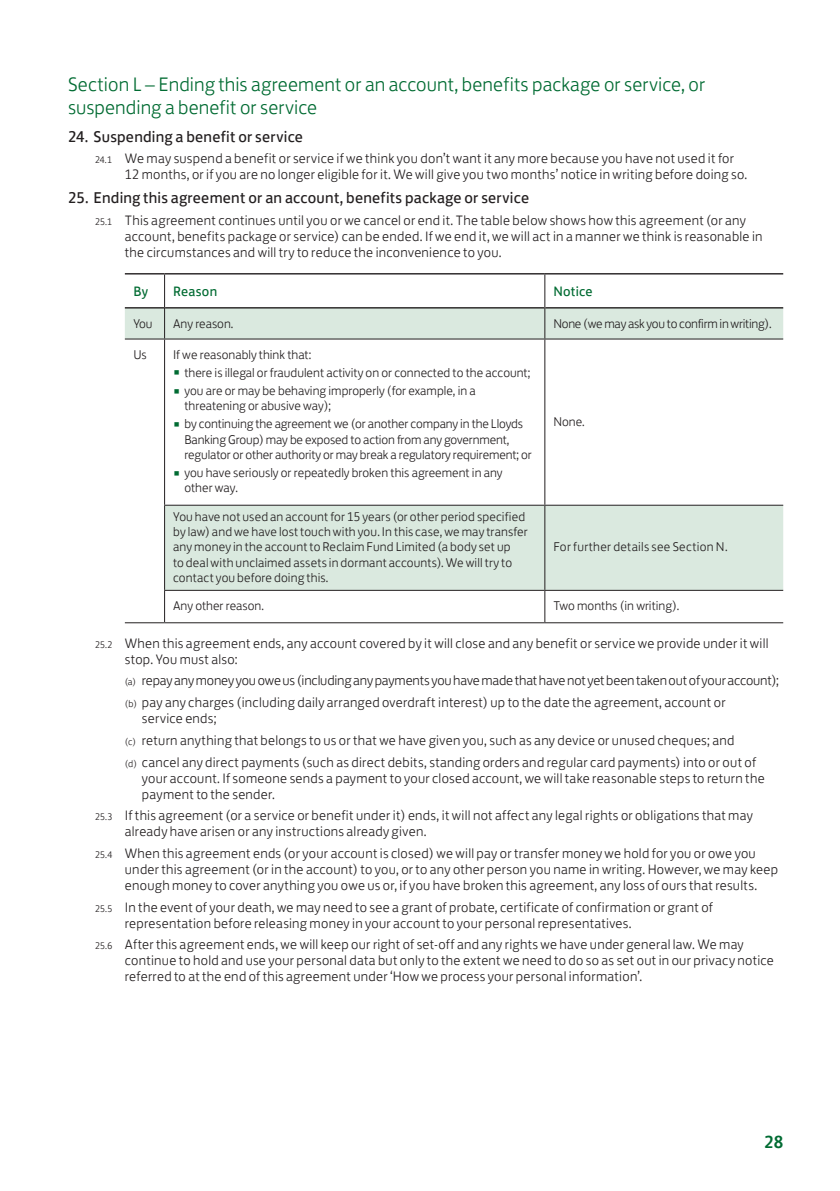
<style>
.page{position:relative;width:840px;height:1191px;background:#fff}
.page>*{position:absolute;margin:0;border:0;box-sizing:border-box;transform-origin:0 0}
.Page_Headline__Tier{font:300 20px/23px "Lloyds Bank Jack";letter-spacing:.005em;color:#006b32}
.Page_Numbers{font:500 18px "Lloyds Bank Jack";color:#006b32}
.t1{font:16px "Lloyds Bank Jack";letter-spacing:.015em;color:#231f20}
.t2{font:300 14px/16px "Lloyds Bank Jack";letter-spacing:.02em;color:#231f20}
.t3{font:300 14px "Lloyds Bank Jack";letter-spacing:-.01em;color:#231f20}
.Table_Headline{font:14px "Lloyds Bank Jack";letter-spacing:.02em;color:#006b32}
.Table_Text_6_5{font:300 13px/15.2px "Lloyds Bank Jack";color:#231f20}
.Table_Text_6_5-2{font:300 13px "Lloyds Bank Jack";letter-spacing:-.02em;color:#231f20}
.Table_Text_6_5-3{font:300 13px "Lloyds Bank Jack";letter-spacing:.025em;color:#231f20}
.s1{font-size:9.8px}
.s2{font-size:20px;color:#006b32}
</style>
<div class="page">
<svg style="left:125px;top:274px;width:657px;height:33px"></svg>
<div style="left:125px;top:308px;width:657px;height:30px;background:#dae9df"></div>
<svg style="left:125px;top:339px;width:657px;height:283px"></svg>
<hr style="left:125px;top:273px;width:39px;height:1px;background:#231f20">
<hr style="left:164px;top:273px;width:380px;height:1px;background:#231f20">
<hr style="left:544px;top:273px;width:238px;height:1px;background:#231f20">
<hr style="left:125px;top:307px;width:39px;height:1px;background:#231f20">
<hr style="left:165px;top:307px;width:379px;height:1px;background:#231f20">
<hr style="left:545px;top:307px;width:237px;height:1px;background:#231f20">
<hr style="left:125px;top:338px;width:39px;height:1px;background:#231f20">
<hr style="left:164px;top:338px;width:380px;height:1px;background:#231f20">
<hr style="left:544px;top:338px;width:238px;height:1px;background:#231f20">
<hr style="left:164px;top:505px;width:380px;height:1px;background:#231f20">
<hr style="left:544px;top:505px;width:238px;height:1px;background:#231f20">
<hr style="left:164px;top:590px;width:380px;height:1px;background:#231f20">
<hr style="left:544px;top:590px;width:238px;height:1px;background:#231f20">
<hr style="left:125px;top:622px;width:39px;height:1px;background:#231f20">
<hr style="left:164px;top:622px;width:380px;height:1px;background:#231f20">
<hr style="left:544px;top:622px;width:238px;height:1px;background:#231f20">
<hr style="left:164px;top:274px;width:1px;height:34px;background:#231f20">
<hr style="left:164px;top:308px;width:1px;height:30px;background:#231f20">
<hr style="left:164px;top:339px;width:1px;height:166px;background:#231f20">
<hr style="left:164px;top:506px;width:1px;height:84px;background:#231f20">
<hr style="left:164px;top:591px;width:1px;height:31px;background:#231f20">
<hr style="left:544px;top:274px;width:1px;height:34px;background:#231f20">
<hr style="left:544px;top:308px;width:1px;height:30px;background:#231f20">
<hr style="left:544px;top:339px;width:1px;height:166px;background:#231f20">
<hr style="left:544px;top:506px;width:1px;height:84px;background:#231f20">
<hr style="left:544px;top:591px;width:1px;height:31px;background:#231f20">
<p class="Page_Headline__Tier" style="left:68px;top:71px;width:638px">Section L – Ending this agreement or an account, benefits package or service, or suspending a benefit or service</p>
<p class="t1" style="left:68px;top:123px;width:236px">24. Suspending a benefit or service</p>
<p class="t2" style="left:125px;top:149px;width:623px;text-indent:-30px"><span class="s1">24.1</span> We may suspend a benefit or service if we think you don’t want it any more because you have not used it for<br>12 months, or if you are no longer eligible for it. We will give you two months’ notice in writing before doing so.</p>
<p class="t1" style="left:68px;top:185px;width:462px">25. Ending this agreement or an account, benefits package or service</p>
<p class="t2" style="left:125px;top:211px;width:639px;text-indent:-30px"><span class="s1">25.1</span> This agreement continues until you or we cancel or end it. The table below shows how this agreement (or any account, benefits package or service) can be ended. If we end it, we will act in a manner we think is reasonable in the circumstances and will try to reduce the inconvenience to you.</p>
<p class="Table_Headline" style="left:133px;top:280px;width:16px">By</p>
<p class="Table_Headline" style="left:173px;top:280px;width:46px">Reason</p>
<p class="Table_Headline" style="left:553px;top:280px;width:41px">Notice</p>
<p class="Table_Text_6_5" style="left:133px;top:314px;width:21px">You</p>
<p class="Table_Text_6_5" style="left:173px;top:314px;width:62px">Any reason.</p>
<p class="Table_Text_6_5-2" style="left:553px;top:313px;width:220px">None (we may ask you to confirm in writing).</p>
<p class="Table_Text_6_5" style="left:133px;top:345px;width:15px">Us</p>
<p class="Table_Text_6_5" style="left:173px;top:345px;width:140px">If we reasonably think that:</p>
<p class="Table_Text_6_5" style="left:173px;top:363px;width:358px"><span class="s2">•</span> there is illegal or fraudulent activity on or connected to the account;</p>
<p class="Table_Text_6_5" style="left:184px;top:382px;width:293px;text-indent:-11px"><span class="s2">•</span> you are or may be behaving improperly (for example, in a threatening or abusive way);</p>
<p class="Table_Text_6_5" style="left:184px;top:415px;width:348px;text-indent:-11px"><span class="s2">•</span> by continuing the agreement we (or another company in the Lloyds<br>Banking Group) may be exposed to action from any government, regulator or other authority or may break a regulatory requirement; or</p>
<p class="Table_Text_6_5" style="left:184px;top:464px;width:319px;text-indent:-11px"><span class="s2">•</span> you have seriously or repeatedly broken this agreement in any other way.</p>
<p class="Table_Text_6_5" style="left:553px;top:412px;width:33px">None.</p>
<p class="Table_Text_6_5" style="left:173px;top:507px;width:356px">You have not used an account for 15 years (or other period specified by law) and we have lost touch with you. In this case, we may transfer any money in the account to Reclaim Fund Limited (a body set up<br>to deal with unclaimed assets in dormant accounts). We will try to contact you before doing this.</p>
<p class="Table_Text_6_5-3" style="left:553px;top:536px;width:176px">For further details see Section N.</p>
<p class="Table_Text_6_5" style="left:173px;top:597px;width:92px">Any other reason.</p>
<p class="Table_Text_6_5" style="left:553px;top:597px;width:127px">Two months (in writing).</p>
<p class="t2" style="left:125px;top:633px;width:644px;text-indent:-30px"><span class="s1">25.2</span> When this agreement ends, any account covered by it will close and any benefit or service we provide under it will stop. You must also:</p>
<p class="t3" style="left:125px;top:669px;width:655px"><span class="s1">(a)</span> repay any money you owe us (including any payments you have made that have not yet been taken out of your account);</p>
<p class="t2" style="left:142px;top:693px;width:585px;text-indent:-17px"><span class="s1">(b)</span> pay any charges (including daily arranged overdraft interest) up to the date the agreement, account or service ends;</p>
<p class="t2" style="left:125px;top:730px;width:610px"><span class="s1">(c)</span> return anything that belongs to us or that we have given you, such as any device or unused cheques; and</p>
<p class="t2" style="left:142px;top:752px;width:624px;text-indent:-17px"><span class="s1">(d)</span> cancel any direct payments (such as direct debits, standing orders and regular card payments) into or out of your account. If someone sends a payment to your closed account, we will take reasonable steps to return the payment to the sender.</p>
<p class="t2" style="left:125px;top:806px;width:629px;text-indent:-30px"><span class="s1">25.3</span> If this agreement (or a service or benefit under it) ends, it will not affect any legal rights or obligations that may already have arisen or any instructions already given.</p>
<p class="t2" style="left:125px;top:843px;width:654px;text-indent:-30px"><span class="s1">25.4</span> When this agreement ends (or your account is closed) we will pay or transfer money we hold for you or owe you under this agreement (or in the account) to you, or to any other person you name in writing. However, we may keep enough money to cover anything you owe us or, if you have broken this agreement, any loss of ours that results.</p>
<p class="t2" style="left:125px;top:897px;width:589px;text-indent:-30px"><span class="s1">25.5</span> In the event of your death, we may need to see a grant of probate, certificate of confirmation or grant of representation before releasing money in your account to your personal representatives.</p>
<p class="t2" style="left:125px;top:935px;width:650px;text-indent:-30px"><span class="s1">25.6</span> After this agreement ends, we will keep our right of set-off and any rights we have under general law. We may continue to hold and use your personal data but only to the extent we need to do so as set out in our privacy notice referred to at the end of this agreement under ‘How we process your personal information’.</p>
<p class="Page_Numbers" style="left:764px;top:1127px;width:20px">28</p>
</div>
